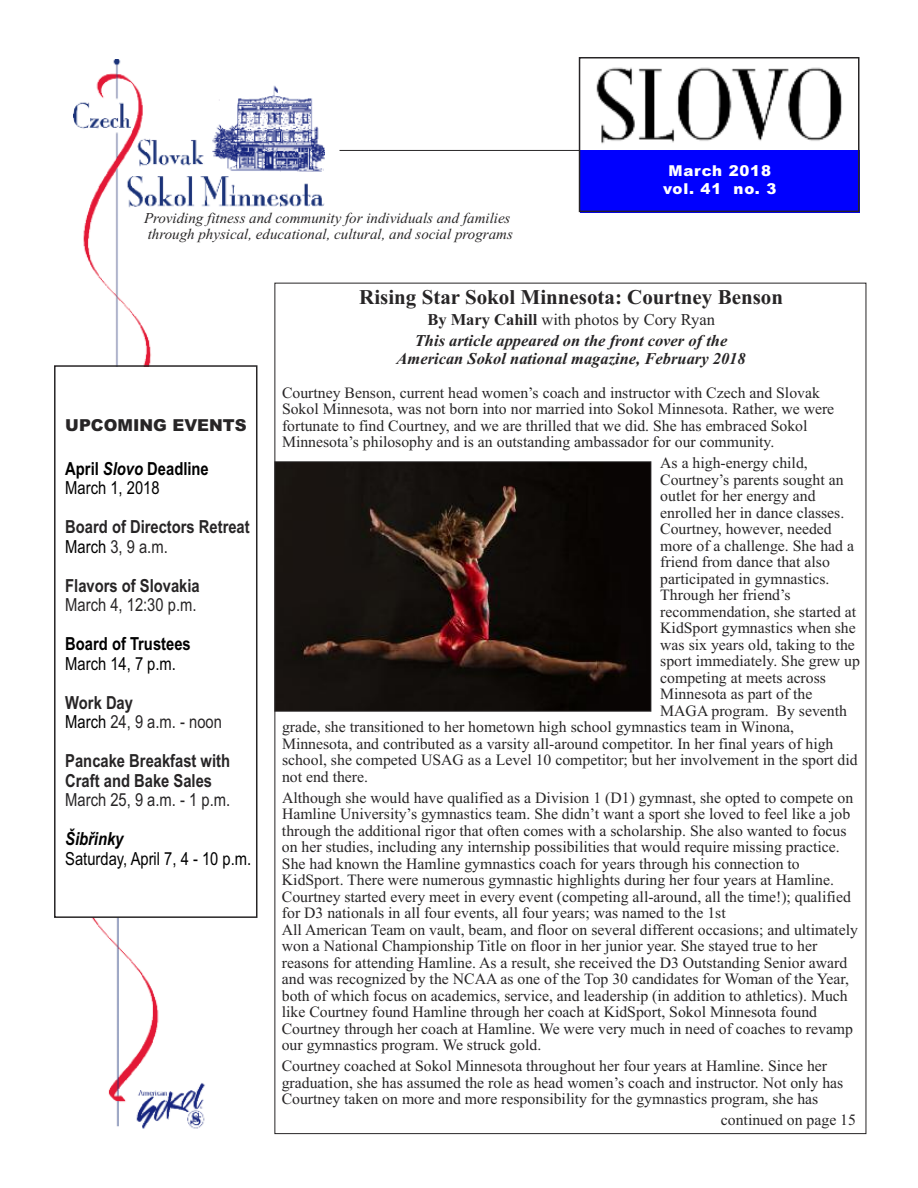
<style>
.page{position:relative;width:918px;height:1188px;background:#fff}
.page>*{position:absolute;margin:0;border:0;box-sizing:border-box;transform-origin:0 0}
.t1{font:700 21px "Times New Roman";color:#272526}
.t2{font:700 18px/19.5px "Arial Narrow";color:#272526}
.t3{font:18px/19.5px "Arial Narrow";color:#272526}
.t4{font:700 18px/19.5px "Arial Narrow";color:#000}
.t5{font:18px "Arial Narrow";color:#000}
.t6{font:italic 700 18px "Arial Narrow";color:#000}
.t7{font:italic 700 16.5px/21px "Times New Roman";color:#272526;text-align:center}
.t8{font:900 16.5px "Arial";color:#272526}
.t9{font:15.75px/16.5px "Times New Roman";color:#272526}
.t10{font:italic 15px/16.5px "Times New Roman";color:#272526}
.t11{font:900 15px/18px "Arial";letter-spacing:.05em;color:#fff;text-align:center}
.s1{font-style:italic}
.s2{font-weight:400}
.s3{font-weight:400;color:#000}
.s4{font-weight:700}
.s5{color:#000}
.s6{font-style:normal}
.s7{font-weight:400;font-style:normal}
</style>
<div class="page">
<img style="left:92px;top:918px;width:113px;height:211px">
<img style="left:74px;top:59px;width:251px;height:312px">
<img style="left:596px;top:67px;width:246px;height:77px">
<div style="left:580px;top:150px;width:279px;height:62px;background:#00f"></div>
<hr style="left:340px;top:150px;width:239px;height:1px;background:#272526">
<div style="left:579px;top:57px;width:281px;height:155px;border:2px solid #272526"></div>
<img style="left:276px;top:463px;width:373px;height:247px">
<div style="left:274px;top:461px;width:377px;height:251px;border:1px solid #272526"></div>
<div style="left:56px;top:367px;width:200px;height:549px;background:#fff"></div>
<div style="left:54px;top:365px;width:203px;height:553px;border:2px solid #272526"></div>
<p class="t10" style="left:144px;top:210px;width:370px">Providing fitness and community for individuals and families through physical, educational, cultural, and social programs</p>
<p class="t11" style="left:663px;top:162px;width:115px">March 2018 vol. 41 no. 3</p>
<p class="t8" style="left:65px;top:416px;width:183px">UPCOMING EVENTS</p>
<p class="t4" style="left:65px;top:459px;width:145px">April <span class="s1">Slovo</span> Deadline<br><span class="s2">March 1, 2018</span></p>
<p class="t2" style="left:65px;top:517px;width:186px">Board of Directors Retreat<br><span class="s3">March</span> <span class="s2">3, 9 a.m.</span></p>
<p class="t2" style="left:65px;top:576px;width:136px">Flavors of Slovakia</p>
<p class="t3" style="left:65px;top:595px;width:133px">March 4, 12:30 p.m.</p>
<p class="t4" style="left:65px;top:634px;width:127px">Board of Trustees</p>
<p class="t5" style="left:65px;top:653px;width:112px">March 14, 7 p.m.</p>
<p class="t3" style="left:65px;top:693px;width:158px"><span class="s4">Work Day<br></span><span class="s5">March</span> 24, 9 a.m. - noon</p>
<p class="t2" style="left:65px;top:751px;width:166px">Pancake Breakfast with<br>Craft and Bake Sales</p>
<p class="t3" style="left:65px;top:790px;width:166px">March 25, 9 a.m. - 1 p.m.</p>
<p class="t6" style="left:65px;top:828px;width:60px">Šibřinky</p>
<p class="t5" style="left:65px;top:848px;width:188px">Saturday, April 7, 4 - 10 p.m.</p>
<h1 class="t1" style="left:359px;top:284px;width:425px">Rising Star Sokol Minnesota: Courtney Benson</h1>
<p class="t7" style="left:415px;top:309px;width:314px"><span class="s6">By Mary Cahill</span> <span class="s7">with photos by Cory Ryan<br></span>This article appeared on the front cover of the</p>
<p class="t7" style="left:397px;top:348px;width:351px">American Sokol national magazine, February 2018</p>
<p class="t9" style="left:282px;top:384px;width:554px">Courtney Benson, current head women’s coach and instructor with Czech and Slovak Sokol Minnesota, was not born into nor married into Sokol Minnesota. Rather, we were fortunate to find Courtney, and we are thrilled that we did. She has embraced Sokol Minnesota’s philosophy and is an outstanding ambassador for our community.</p>
<p class="t9" style="left:660px;top:455px;width:149px">As a high-energy child,</p>
<p class="t9" style="left:660px;top:471px;width:185px">Courtney’s parents sought an</p>
<p class="t9" style="left:660px;top:488px;width:157px">outlet for her energy and</p>
<p class="t9" style="left:660px;top:504px;width:186px">enrolled her in dance classes.</p>
<p class="t9" style="left:660px;top:521px;width:173px">Courtney, however, needed</p>
<p class="t9" style="left:660px;top:537px;width:195px">more of a challenge. She had a</p>
<p class="t9" style="left:660px;top:554px;width:171px">friend from dance that also</p>
<p class="t9" style="left:660px;top:570px;width:171px">participated in gymnastics.</p>
<p class="t9" style="left:660px;top:587px;width:132px">Through her friend’s</p>
<p class="t9" style="left:660px;top:603px;width:197px">recommendation, she started at</p>
<p class="t9" style="left:660px;top:620px;width:197px">KidSport gymnastics when she</p>
<p class="t9" style="left:660px;top:636px;width:196px">was six years old, taking to the</p>
<p class="t9" style="left:660px;top:653px;width:201px">sport immediately. She grew up</p>
<p class="t9" style="left:660px;top:669px;width:167px">competing at meets across</p>
<p class="t9" style="left:660px;top:686px;width:154px">Minnesota as part of the</p>
<p class="t9" style="left:660px;top:702px;width:188px">MAGA program. By seventh</p>
<p class="t9" style="left:282px;top:719px;width:514px">grade, she transitioned to her hometown high school gymnastics team in Winona,</p>
<p class="t9" style="left:282px;top:735px;width:553px">Minnesota, and contributed as a varsity all-around competitor. In her final years of high</p>
<p class="t9" style="left:282px;top:752px;width:577px">school, she competed USAG as a Level 10 competitor; but her involvement in the sport did</p>
<p class="t9" style="left:282px;top:768px;width:88px">not end there.</p>
<p class="t9" style="left:282px;top:789px;width:578px">Although she would have qualified as a Division 1 (D1) gymnast, she opted to compete on Hamline University’s gymnastics team. She didn’t want a sport she loved to feel like a job through the additional rigor that often comes with a scholarship. She also wanted to focus on her studies, including any internship possibilities that would require missing practice.<br>She had known the Hamline gymnastics coach for years through his connection to KidSport. There were numerous gymnastic highlights during her four years at Hamline.<br>Courtney started every meet in every event (competing all-around, all the time!); qualified for D3 nationals in all four events, all four years; was named to the 1st<br>All American Team on vault, beam, and floor on several different occasions; and ultimately won a National Championship Title on floor in her junior year. She stayed true to her reasons for attending Hamline. As a result, she received the D3 Outstanding Senior award and was recognized by the NCAA as one of the Top 30 candidates for Woman of the Year, both of which focus on academics, service, and leadership (in addition to athletics). Much like Courtney found Hamline through her coach at KidSport, Sokol Minnesota found Courtney through her coach at Hamline. We were very much in need of coaches to revamp our gymnastics program. We struck gold.</p>
<p class="t9" style="left:282px;top:1058px;width:563px">Courtney coached at Sokol Minnesota throughout her four years at Hamline. Since her graduation, she has assumed the role as head women’s coach and instructor. Not only has<br>Courtney taken on more and more responsibility for the gymnastics program, she has</p>
<p class="t9" style="left:721px;top:1112px;width:137px">continued on page 15</p>
</div>
